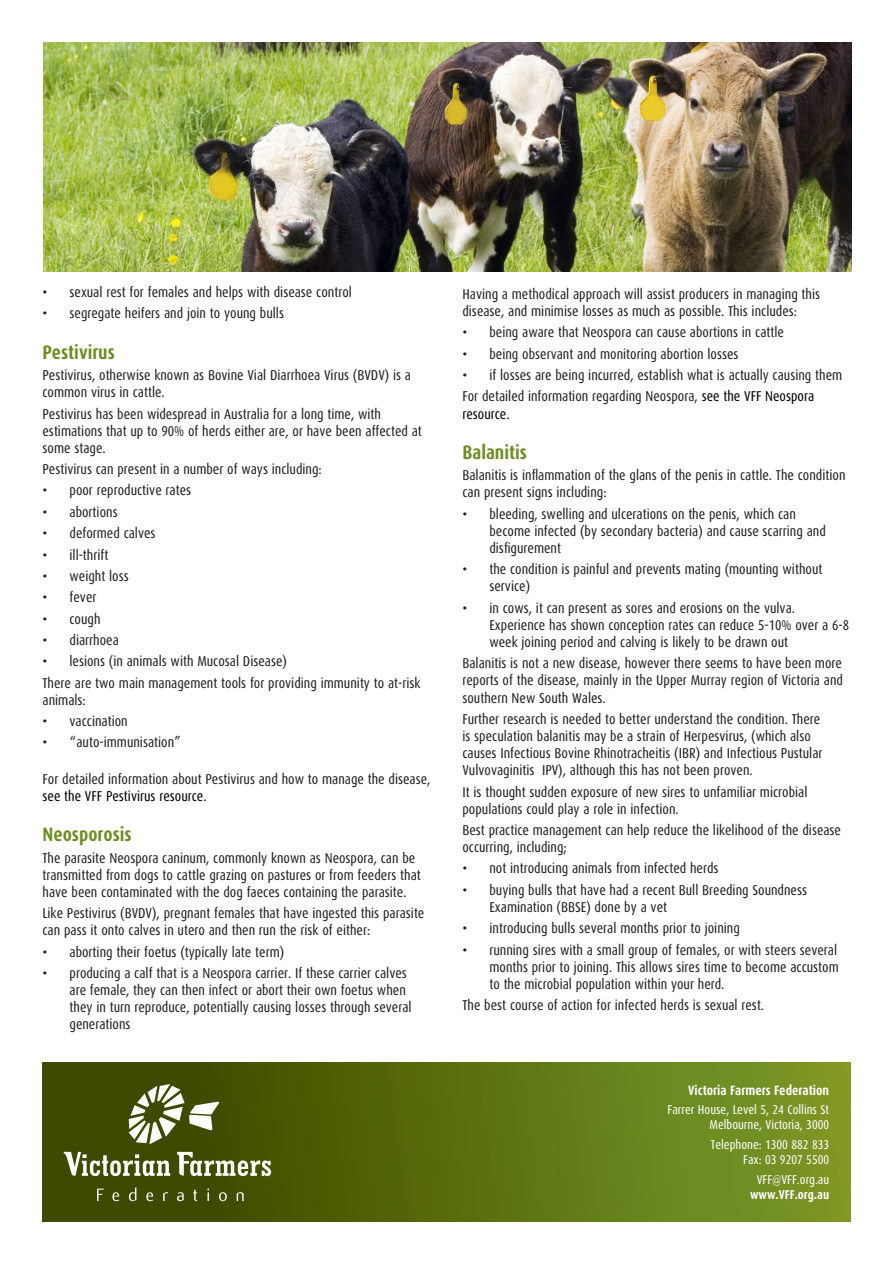
<style>
.page{position:relative;width:893px;height:1263px;background:#fff}
.page>*{position:absolute;margin:0;border:0;box-sizing:border-box;transform-origin:0 0}
.Sub_Head{font:700 condensed 19.5px "Dax";color:#6d8d23}
.Body{font:condensed 14.25px/17.1px "Dax";color:#231f20}
.Sub_Head-2{font:700 condensed 13.5px "Dax";color:#fff}
.Body-2{font:condensed 12.75px/15.3px "Dax";color:#fff;text-align:right}
.s1{color:#000}
.s2{font-weight:700}
</style>
<div class="page">
<div style="left:43px;top:1063px;width:807px;height:158px;background:linear-gradient(to right,#353f00,#7c9b28)"></div>
<svg style="left:97px;top:1188px;width:7px;height:13px"></svg>
<svg style="left:112px;top:1192px;width:7px;height:9px"></svg>
<svg style="left:129px;top:1187px;width:7px;height:14px"></svg>
<svg style="left:146px;top:1192px;width:7px;height:9px"></svg>
<svg style="left:163px;top:1192px;width:5px;height:9px"></svg>
<svg style="left:177px;top:1192px;width:7px;height:9px"></svg>
<svg style="left:193px;top:1189px;width:4px;height:12px"></svg>
<svg style="left:207px;top:1188px;width:2px;height:13px"></svg>
<svg style="left:219px;top:1192px;width:8px;height:9px"></svg>
<svg style="left:237px;top:1192px;width:7px;height:9px"></svg>
<svg style="left:64px;top:1152px;width:106px;height:24px"></svg>
<svg style="left:177px;top:1152px;width:94px;height:24px"></svg>
<svg style="left:129px;top:1084px;width:90px;height:60px"></svg>
<img style="left:44px;top:43px;width:807px;height:228px">
<p class="Body" style="left:43px;top:284px;width:311px">• sexual rest for females and helps with disease control</p>
<p class="Body" style="left:43px;top:305px;width:243px">• segregate heifers and join to young bulls</p>
<p class="Sub_Head" style="left:43px;top:341px;width:74px">Pestivirus</p>
<p class="Body" style="left:43px;top:367px;width:370px">Pestivirus, otherwise known as Bovine Vial Diarrhoea Virus (BVDV) is a common virus in cattle.</p>
<p class="Body" style="left:43px;top:405px;width:381px">Pestivirus has been widespread in Australia for a long time, with estimations that up to 90% of herds either are, or have been affected at some stage.</p>
<p class="Body" style="left:43px;top:461px;width:281px">Pestivirus can present in a number of ways including:</p>
<p class="Body" style="left:43px;top:482px;width:150px">• poor reproductive rates</p>
<p class="Body" style="left:43px;top:503px;width:77px">• abortions</p>
<p class="Body" style="left:43px;top:525px;width:115px">• deformed calves</p>
<p class="Body" style="left:43px;top:546px;width:67px">• ill-thrift</p>
<p class="Body" style="left:43px;top:568px;width:88px">• weight loss</p>
<p class="Body" style="left:43px;top:589px;width:55px">• fever</p>
<p class="Body" style="left:43px;top:610px;width:60px">• cough</p>
<p class="Body" style="left:43px;top:632px;width:78px">• diarrhoea</p>
<p class="Body" style="left:43px;top:653px;width:246px">• lesions (in animals with Mucosal Disease)</p>
<p class="Body" style="left:43px;top:674px;width:380px">There are two main management tools for providing immunity to at-risk animals:</p>
<p class="Body" style="left:43px;top:713px;width:87px">• vaccination</p>
<p class="Body" style="left:43px;top:734px;width:140px">• “auto-immunisation”</p>
<p class="Body" style="left:43px;top:771px;width:389px">For detailed information about Pestivirus and how to manage the disease, <span class="s1">see the VFF Pestivirus resource.</span></p>
<p class="Sub_Head" style="left:43px;top:824px;width:91px">Neosporosis</p>
<p class="Body" style="left:43px;top:849px;width:380px">The parasite Neospora caninum, commonly known as Neospora, can be transmitted from dogs to cattle grazing on pastures or from feeders that have been contaminated with the dog faeces containing the parasite.</p>
<p class="Body" style="left:43px;top:905px;width:383px">Like Pestivirus (BVDV), pregnant females that have ingested this parasite can pass it onto calves in utero and then run the risk of either:</p>
<p class="Body" style="left:43px;top:943px;width:243px">• aborting their foetus (typically late term)</p>
<p class="Body" style="left:70px;top:965px;width:344px;text-indent:-27px">• producing a calf that is a Neospora carrier. If these carrier calves are female, they can then infect or abort their own foetus when they in turn reproduce, potentially causing losses through several generations</p>
<p class="Body" style="left:462px;top:286px;width:359px">Having a methodical approach will assist producers in managing this disease, and minimise losses as much as possible. This includes:</p>
<p class="Body" style="left:462px;top:324px;width:323px">• being aware that Neospora can cause abortions in cattle</p>
<p class="Body" style="left:462px;top:345px;width:278px">• being observant and monitoring abortion losses</p>
<p class="Body" style="left:462px;top:367px;width:381px">• if losses are being incurred, establish what is actually causing them</p>
<p class="Body" style="left:462px;top:388px;width:353px">For detailed information regarding Neospora, <span class="s1">see the VFF Neospora resource.</span></p>
<p class="Sub_Head" style="left:462px;top:441px;width:66px">Balanitis</p>
<p class="Body" style="left:462px;top:467px;width:385px">Balanitis is inflammation of the glans of the penis in cattle. The condition can present signs including:</p>
<p class="Body" style="left:489px;top:505px;width:338px;text-indent:-27px">• bleeding, swelling and ulcerations on the penis, which can become infected (by secondary bacteria) and cause scarring and disfigurement</p>
<p class="Body" style="left:489px;top:561px;width:334px;text-indent:-27px">• the condition is painful and prevents mating (mounting without service)</p>
<p class="Body" style="left:489px;top:599px;width:361px;text-indent:-27px">• in cows, it can present as sores and erosions on the vulva.<br>Experience has shown conception rates can reduce 5-10% over a 6-8 week joining period and calving is likely to be drawn out</p>
<p class="Body" style="left:462px;top:655px;width:382px;text-align:justify">Balanitis is not a new disease, however there seems to have been more reports of the disease, mainly in the Upper Murray region of Victoria and southern New South Wales.</p>
<p class="Body" style="left:462px;top:711px;width:362px">Further research is needed to better understand the condition. There is speculation balanitis may be a strain of Herpesvirus, (which also causes Infectious Bovine Rhinotracheitis (IBR) and Infectious Pustular Vulvovaginitis IPV), although this has not been proven.</p>
<p class="Body" style="left:462px;top:783px;width:347px">It is thought sudden exposure of new sires to unfamiliar microbial populations could play a role in infection.</p>
<p class="Body" style="left:462px;top:822px;width:380px">Best practice management can help reduce the likelihood of the disease occurring, including;</p>
<p class="Body" style="left:462px;top:860px;width:258px">• not introducing animals from infected herds</p>
<p class="Body" style="left:489px;top:881px;width:319px;text-indent:-27px">• buying bulls that have had a recent Bull Breeding Soundness<br>Examination (BBSE) done by a vet</p>
<p class="Body" style="left:462px;top:920px;width:279px">• introducing bulls several months prior to joining</p>
<p class="Body" style="left:489px;top:941px;width:351px;text-align:justify;text-indent:-27px">• running sires with a small group of females, or with steers several months prior to joining. This allows sires time to become accustom to the microbial population within your herd.</p>
<p class="Body" style="left:462px;top:997px;width:303px">The best course of action for infected herds is sexual rest.</p>
<p class="Sub_Head-2" style="left:688px;top:1082px;width:142px">Victoria Farmers Federation</p>
<p class="Body-2" style="left:668px;top:1102px;width:163px">Farrer House, Level 5, 24 Collins St<br>Melbourne, Victoria, 3000</p>
<p class="Body-2" style="left:711px;top:1137px;width:120px">Telephone: 1300 882 833<br>Fax: 03 9207 5500</p>
<p class="Body-2" style="left:750px;top:1172px;width:81px;text-align:center">VFF@VFF.org.au <span class="s2">www.VFF.org.au</span></p>
</div>
